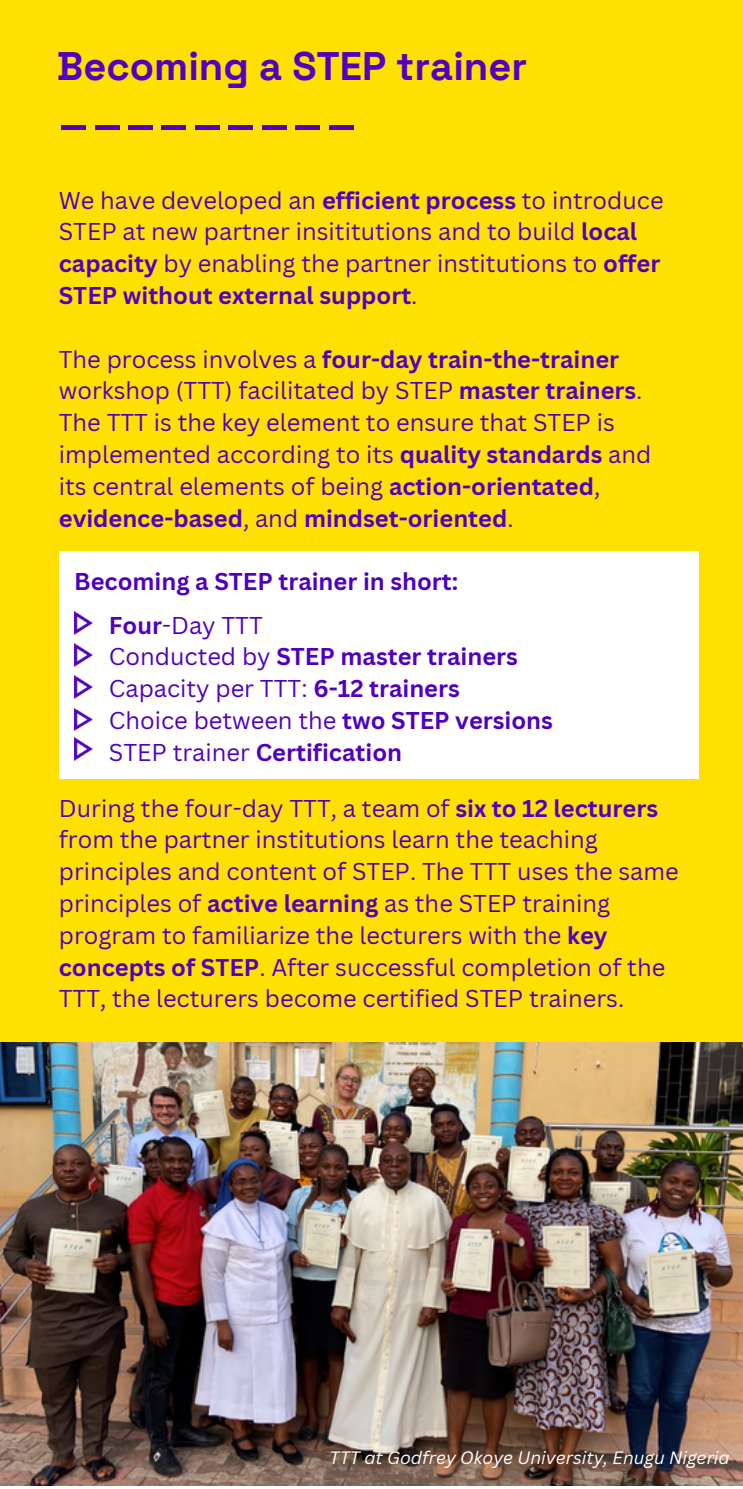
<style>
.page{position:relative;width:743px;height:1489px;background:#fff}
.page>*{position:absolute;margin:0;border:0;box-sizing:border-box;transform-origin:0 0}
.t1{font:55px "Space Grotesk";color:#5000be}
.t2{font:700 40px "Space Grotesk";color:#5000be}
.t3{font:23.75px/31.8px "Canva Sans";color:#5000be}
.t4{font:700 23.75px/31.8px "Canva Sans";color:#5000be}
.t5{font:italic 17.5px "Canva Sans";color:#fff}
.s1{font-weight:700}
.s2{font-weight:400}
</style>
<div class="page">
<div style="left:0;top:0;width:742px;height:1485px;background:#ffe000"></div>
<div style="left:59px;top:551px;width:639px;height:228px;background:#fff"></div>
<img style="left:74px;top:612px;width:19px;height:22px">
<img style="left:74px;top:644px;width:19px;height:22px">
<img style="left:74px;top:676px;width:19px;height:22px">
<img style="left:74px;top:708px;width:19px;height:23px">
<img style="left:74px;top:738px;width:19px;height:22px">
<img style="left:0;top:1042px;width:742px;height:443px">
<h2 class="t2" style="left:57px;top:41px;width:472px">Becoming a STEP trainer</h2>
<h1 class="t1" style="left:57px;top:88px;width:302px">–––––––––</h1>
<p class="t3" style="left:59px;top:183px;width:606px">We have developed an <span class="s1">efficient process</span> to introduce STEP at new partner insititutions and to build <span class="s1">local capacity</span> by enabling the partner institutions to <span class="s1">offer STEP without external support</span>.</p>
<p class="t3" style="left:59px;top:342px;width:594px">The process involves a <span class="s1">four-day train-the-trainer </span>workshop (TTT) facilitated by STEP <span class="s1">master trainers</span>.<br>The TTT is the key element to ensure that STEP is implemented according to its <span class="s1">quality standards</span> and its central elements of being <span class="s1">action-orientated</span>, <span class="s1">evidence-based</span>, and <span class="s1">mindset-oriented</span>.</p>
<p class="t4" style="left:74px;top:565px;width:386px">Becoming a STEP trainer in short:</p>
<p class="t4" style="left:109px;top:608px;width:445px">Four<span class="s2">-Day TTT<br>Conducted by</span> STEP master trainers<br><span class="s2">Capacity per TTT:</span> 6-12 trainers<br><span class="s2">Choice between the</span> two STEP versions<br><span class="s2">STEP trainer</span> Certification</p>
<p class="t3" style="left:59px;top:791px;width:621px">During the four-day TTT, a team of <span class="s1">six to 12 lecturers </span>from the partner institutions learn the teaching principles and content of STEP. The TTT uses the same principles of <span class="s1">active learning</span> as the STEP training program to familiarize the lecturers with the <span class="s1">key concepts of STEP</span>. After successful completion of the TTT, the lecturers become certified STEP trainers.</p>
<p class="t5" style="left:330px;top:1445px;width:402px">TTT at Godfrey Okoye University, Enugu Nigeria</p>
</div>
